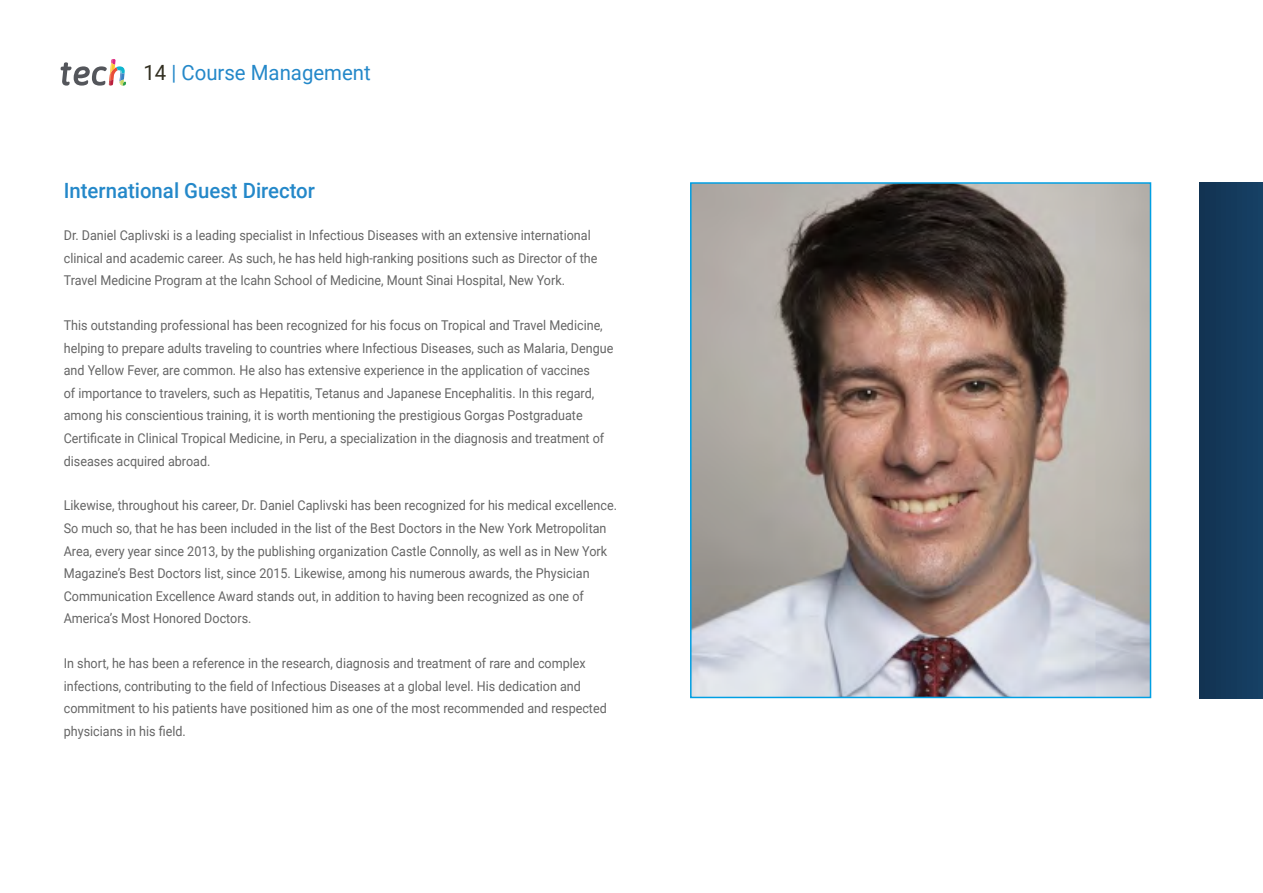
<style>
.page{position:relative;width:1263px;height:893px;background:#fff}
.page>*{position:absolute;margin:0;border:0;box-sizing:border-box;transform-origin:0 0}
.t1{font:500 21px "Roboto";color:#2488c9}
.t2{font:21px "Roboto";color:#2488c9}
.t3{font:13.5px/22.5px "Roboto";color:#656565;scale:.93 1}
.s1{color:#312e20}
</style>
<div class="page">
<svg style="left:61px;top:59px;width:65px;height:27px"></svg>
<img style="left:693px;top:185px;width:455px;height:510px">
<div style="left:690px;top:182px;width:461px;height:516px;border:2px solid #009fe3"></div>
<div style="left:1199px;top:182px;width:64px;height:516px;background:#14395b"></div>
<h1 class="t2" style="left:144px;top:57px;width:229px"><span class="s1">14</span> | Course Management</h1>
<h1 class="t1" style="left:64px;top:176px;width:253px">International Guest Director</h1>
<p class="t3" style="left:64px;top:224px;width:575px">Dr. Daniel Caplivski is a leading specialist in Infectious Diseases with an extensive international clinical and academic career. As such, he has held high-ranking positions such as Director of the<br>Travel Medicine Program at the Icahn School of Medicine, Mount Sinai Hospital, New York.</p>
<p class="t3" style="left:64px;top:314px;width:592px">This outstanding professional has been recognized for his focus on Tropical and Travel Medicine, helping to prepare adults traveling to countries where Infectious Diseases, such as Malaria, Dengue and Yellow Fever, are common. He also has extensive experience in the application of vaccines<br>of importance to travelers, such as Hepatitis, Tetanus and Japanese Encephalitis. In this regard, among his conscientious training, it is worth mentioning the prestigious Gorgas Postgraduate Certificate in Clinical Tropical Medicine, in Peru, a specialization in the diagnosis and treatment of diseases acquired abroad.</p>
<p class="t3" style="left:64px;top:494px;width:596px">Likewise, throughout his career, Dr. Daniel Caplivski has been recognized for his medical excellence.<br>So much so, that he has been included in the list of the Best Doctors in the New York Metropolitan Area, every year since 2013, by the publishing organization Castle Connolly, as well as in New York Magazine’s Best Doctors list, since 2015. Likewise, among his numerous awards, the Physician Communication Excellence Award stands out, in addition to having been recognized as one of America’s Most Honored Doctors.</p>
<p class="t3" style="left:64px;top:651px;width:585px">In short, he has been a reference in the research, diagnosis and treatment of rare and complex infections, contributing to the field of Infectious Diseases at a global level. His dedication and commitment to his patients have positioned him as one of the most recommended and respected physicians in his field.</p>
</div>
